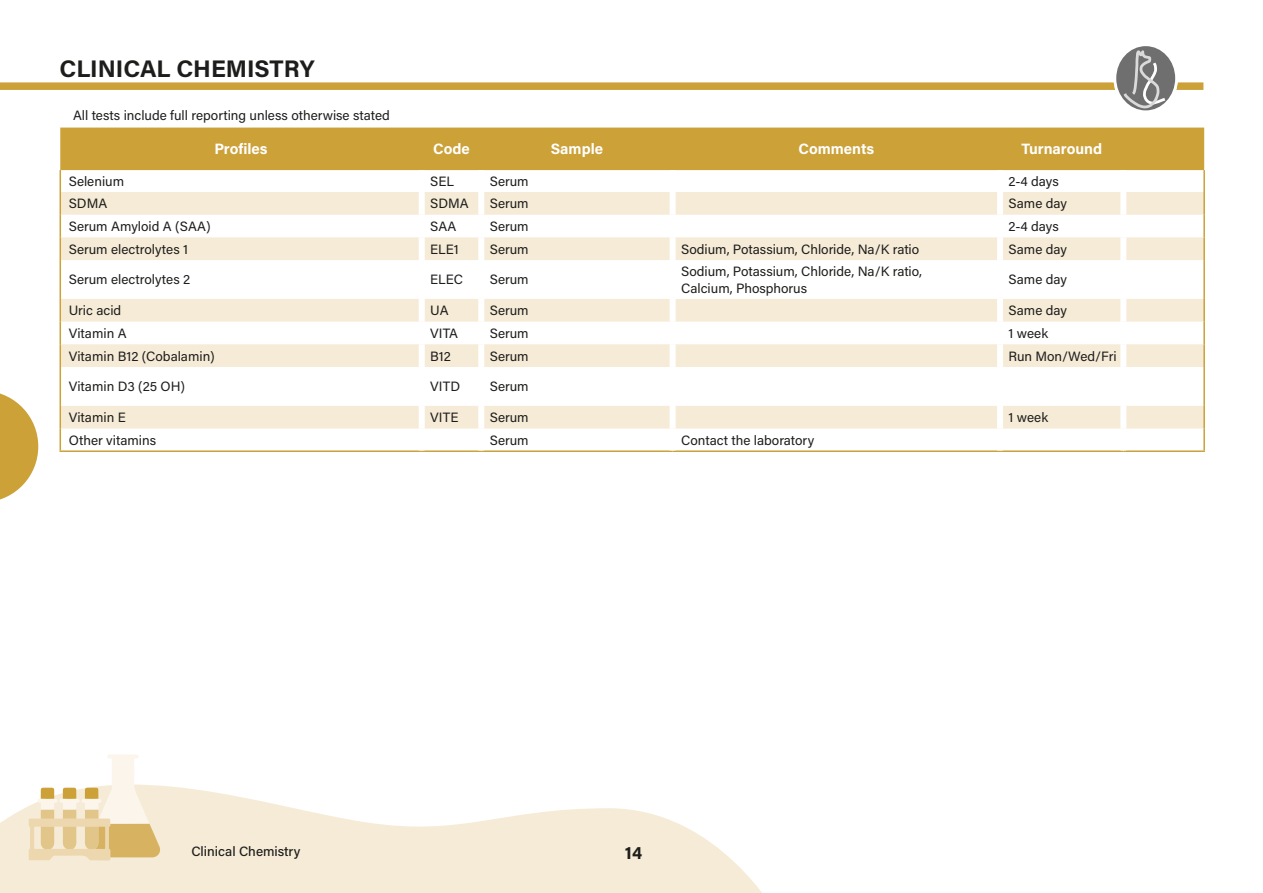
<style>
.page{position:relative;width:1263px;height:893px;background:#fff}
.page>*{position:absolute;margin:0;border:0;box-sizing:border-box;transform-origin:0 0}
.t1{font:700 24px "Acumin Pro";color:#1d1d1b}
.t2{font:700 18px "Acumin Pro";color:#1d1d1b}
.t3{font:700 15px "Acumin Pro";color:#fff}
.t4{font:13.5px/16.2px "Acumin Pro";color:#1d1d1b}
.t5{font:500 13.5px "Acumin Pro";color:#1d1d1b}
</style>
<div class="page">
<svg style="left:0;top:786px;width:762px;height:107px;fill:#f6ebd7"></svg>
<div style="left:0;top:82px;width:1203px;height:8px;background:#cba138"></div>
<div style="left:60px;top:128px;width:1144px;height:42px;background:#cba138"></div>
<svg style="left:61px;top:192px;width:1142px;height:237px"></svg>
<hr style="left:60px;top:450px;width:362px;height:2px;background:#cba138">
<hr style="left:422px;top:450px;width:59px;height:2px;background:#cba138">
<hr style="left:481px;top:450px;width:192px;height:2px;background:#cba138">
<hr style="left:673px;top:450px;width:327px;height:2px;background:#cba138">
<hr style="left:1000px;top:450px;width:123px;height:2px;background:#cba138">
<hr style="left:1123px;top:450px;width:82px;height:2px;background:#cba138">
<div style="left:419px;top:192px;width:6px;height:23px;background:#fff"></div>
<div style="left:478px;top:192px;width:6px;height:23px;background:#fff"></div>
<div style="left:670px;top:192px;width:6px;height:23px;background:#fff"></div>
<div style="left:997px;top:192px;width:6px;height:23px;background:#fff"></div>
<div style="left:1120px;top:192px;width:6px;height:23px;background:#fff"></div>
<div style="left:419px;top:215px;width:6px;height:22px;background:#fff"></div>
<div style="left:478px;top:215px;width:6px;height:22px;background:#fff"></div>
<div style="left:670px;top:215px;width:6px;height:22px;background:#fff"></div>
<div style="left:997px;top:215px;width:6px;height:22px;background:#fff"></div>
<div style="left:1120px;top:215px;width:6px;height:22px;background:#fff"></div>
<div style="left:419px;top:237px;width:6px;height:23px;background:#fff"></div>
<div style="left:478px;top:237px;width:6px;height:23px;background:#fff"></div>
<div style="left:670px;top:237px;width:6px;height:23px;background:#fff"></div>
<div style="left:997px;top:237px;width:6px;height:23px;background:#fff"></div>
<div style="left:1120px;top:237px;width:6px;height:23px;background:#fff"></div>
<div style="left:419px;top:260px;width:6px;height:39px;background:#fff"></div>
<div style="left:478px;top:260px;width:6px;height:39px;background:#fff"></div>
<div style="left:670px;top:260px;width:6px;height:39px;background:#fff"></div>
<div style="left:997px;top:260px;width:6px;height:39px;background:#fff"></div>
<div style="left:1120px;top:260px;width:6px;height:39px;background:#fff"></div>
<div style="left:419px;top:299px;width:6px;height:23px;background:#fff"></div>
<div style="left:478px;top:299px;width:6px;height:23px;background:#fff"></div>
<div style="left:670px;top:299px;width:6px;height:23px;background:#fff"></div>
<div style="left:997px;top:299px;width:6px;height:23px;background:#fff"></div>
<div style="left:1120px;top:299px;width:6px;height:23px;background:#fff"></div>
<div style="left:419px;top:322px;width:6px;height:22px;background:#fff"></div>
<div style="left:478px;top:322px;width:6px;height:22px;background:#fff"></div>
<div style="left:670px;top:322px;width:6px;height:22px;background:#fff"></div>
<div style="left:997px;top:322px;width:6px;height:22px;background:#fff"></div>
<div style="left:1120px;top:322px;width:6px;height:22px;background:#fff"></div>
<div style="left:419px;top:344px;width:6px;height:23px;background:#fff"></div>
<div style="left:478px;top:344px;width:6px;height:23px;background:#fff"></div>
<div style="left:670px;top:344px;width:6px;height:23px;background:#fff"></div>
<div style="left:997px;top:344px;width:6px;height:23px;background:#fff"></div>
<div style="left:1120px;top:344px;width:6px;height:23px;background:#fff"></div>
<div style="left:419px;top:367px;width:6px;height:39px;background:#fff"></div>
<div style="left:478px;top:367px;width:6px;height:39px;background:#fff"></div>
<div style="left:670px;top:367px;width:6px;height:39px;background:#fff"></div>
<div style="left:997px;top:367px;width:6px;height:39px;background:#fff"></div>
<div style="left:1120px;top:367px;width:6px;height:39px;background:#fff"></div>
<div style="left:419px;top:406px;width:6px;height:23px;background:#fff"></div>
<div style="left:478px;top:406px;width:6px;height:23px;background:#fff"></div>
<div style="left:670px;top:406px;width:6px;height:23px;background:#fff"></div>
<div style="left:997px;top:406px;width:6px;height:23px;background:#fff"></div>
<div style="left:1120px;top:406px;width:6px;height:23px;background:#fff"></div>
<hr style="left:1203px;top:170px;width:2px;height:22px;background:#cba138">
<hr style="left:1203px;top:192px;width:2px;height:23px;background:#cba138">
<hr style="left:1203px;top:215px;width:2px;height:22px;background:#cba138">
<svg style="left:60px;top:170px;width:1px;height:90px"></svg>
<hr style="left:1203px;top:237px;width:2px;height:23px;background:#cba138">
<hr style="left:60px;top:260px;width:1px;height:39px;background:#cba138">
<hr style="left:1203px;top:260px;width:2px;height:39px;background:#cba138">
<hr style="left:1203px;top:299px;width:2px;height:23px;background:#cba138">
<hr style="left:1203px;top:322px;width:2px;height:22px;background:#cba138">
<svg style="left:60px;top:299px;width:1px;height:68px"></svg>
<hr style="left:1203px;top:344px;width:2px;height:23px;background:#cba138">
<hr style="left:60px;top:367px;width:1px;height:39px;background:#cba138">
<hr style="left:1203px;top:367px;width:2px;height:39px;background:#cba138">
<hr style="left:1203px;top:406px;width:2px;height:23px;background:#cba138">
<svg style="left:60px;top:406px;width:1px;height:44px"></svg>
<hr style="left:1203px;top:429px;width:2px;height:21px;background:#cba138">
<div style="left:1113px;top:43px;width:65px;height:70px;background:#fff;border-radius:50%"></div>
<div style="left:1116px;top:46px;width:59px;height:64px;background:#706f6f;border-radius:50%"></div>
<svg style="left:1124px;top:50px;width:41px;height:58px"></svg>
<svg style="left:0;top:393px;width:38px;height:107px"></svg>
<svg style="left:29px;top:755px;width:133px;height:106px"></svg>
<h1 class="t1" style="left:60px;top:52px;width:257px">CLINICAL CHEMISTRY</h1>
<p class="t4" style="left:73px;top:106px;width:318px">All tests include full reporting unless otherwise stated</p>
<p class="t3" style="left:214px;top:139px;width:55px">Profiles</p>
<p class="t3" style="left:433px;top:139px;width:38px">Code</p>
<p class="t3" style="left:551px;top:139px;width:54px">Sample</p>
<p class="t3" style="left:798px;top:139px;width:77px">Comments</p>
<p class="t3" style="left:1021px;top:139px;width:82px">Turnaround</p>
<p class="t4" style="left:69px;top:172px;width:57px">Selenium</p>
<p class="t4" style="left:430px;top:172px;width:25px">SEL</p>
<p class="t4" style="left:490px;top:172px;width:40px">Serum</p>
<p class="t4" style="left:1008px;top:172px;width:52px">2-4 days</p>
<p class="t4" style="left:69px;top:195px;width:40px">SDMA</p>
<p class="t4" style="left:430px;top:195px;width:40px">SDMA</p>
<p class="t4" style="left:490px;top:195px;width:40px">Serum</p>
<p class="t4" style="left:1008px;top:195px;width:60px">Same day</p>
<p class="t4" style="left:69px;top:218px;width:143px">Serum Amyloid A (SAA)</p>
<p class="t4" style="left:430px;top:218px;width:28px">SAA</p>
<p class="t4" style="left:490px;top:218px;width:40px">Serum</p>
<p class="t4" style="left:1008px;top:218px;width:52px">2-4 days</p>
<p class="t4" style="left:69px;top:240px;width:121px">Serum electrolytes 1</p>
<p class="t4" style="left:430px;top:240px;width:30px">ELE1</p>
<p class="t4" style="left:490px;top:240px;width:40px">Serum</p>
<p class="t4" style="left:681px;top:240px;width:240px">Sodium, Potassium, Chloride, Na/K ratio</p>
<p class="t4" style="left:1008px;top:240px;width:60px">Same day</p>
<p class="t4" style="left:69px;top:271px;width:123px">Serum electrolytes 2</p>
<p class="t4" style="left:430px;top:271px;width:34px">ELEC</p>
<p class="t4" style="left:490px;top:271px;width:40px">Serum</p>
<p class="t4" style="left:681px;top:263px;width:242px">Sodium, Potassium, Chloride, Na/K ratio,<br>Calcium, Phosphorus</p>
<p class="t4" style="left:1008px;top:271px;width:60px">Same day</p>
<p class="t4" style="left:69px;top:302px;width:54px">Uric acid</p>
<p class="t4" style="left:430px;top:302px;width:20px">UA</p>
<p class="t4" style="left:490px;top:302px;width:40px">Serum</p>
<p class="t4" style="left:1008px;top:302px;width:60px">Same day</p>
<p class="t4" style="left:69px;top:325px;width:59px">Vitamin A</p>
<p class="t4" style="left:430px;top:325px;width:29px">VITA</p>
<p class="t4" style="left:490px;top:325px;width:40px">Serum</p>
<p class="t4" style="left:1008px;top:325px;width:41px">1 week</p>
<p class="t4" style="left:69px;top:347px;width:147px">Vitamin B12 (Cobalamin)</p>
<p class="t4" style="left:430px;top:347px;width:22px">B12</p>
<p class="t4" style="left:490px;top:347px;width:40px">Serum</p>
<p class="t4" style="left:1008px;top:347px;width:109px">Run Mon/Wed/Fri</p>
<p class="t4" style="left:69px;top:378px;width:118px">Vitamin D3 (25 OH)</p>
<p class="t4" style="left:430px;top:378px;width:31px">VITD</p>
<p class="t4" style="left:490px;top:378px;width:40px">Serum</p>
<p class="t4" style="left:69px;top:409px;width:58px">Vitamin E</p>
<p class="t4" style="left:430px;top:409px;width:30px">VITE</p>
<p class="t4" style="left:490px;top:409px;width:40px">Serum</p>
<p class="t4" style="left:1008px;top:409px;width:41px">1 week</p>
<p class="t4" style="left:69px;top:431px;width:89px">Other vitamins</p>
<p class="t4" style="left:490px;top:431px;width:40px">Serum</p>
<p class="t4" style="left:681px;top:431px;width:135px">Contact the laboratory</p>
<p class="t5" style="left:191px;top:842px;width:111px">Clinical Chemistry</p>
<h2 class="t2" style="left:625px;top:840px;width:19px">14</h2>
</div>
